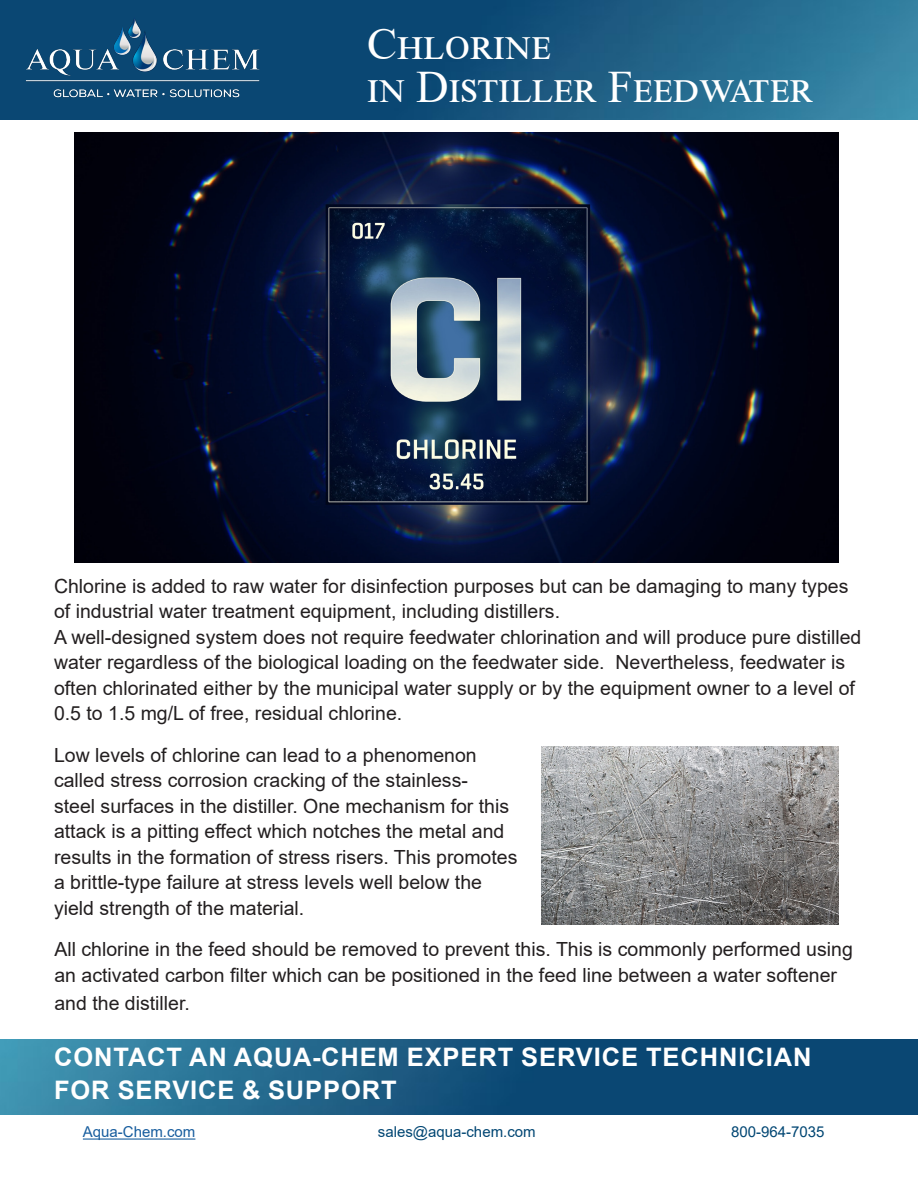
<style>
.page{position:relative;width:918px;height:1188px;background:#fff}
.page>*{position:absolute;margin:0;border:0;box-sizing:border-box;transform-origin:0 0}
.t1{font:45px "Times New Roman";color:#fff}
._49_Content_gray_Ram{font:700 25.5px/33px "Arial";letter-spacing:.035em;color:#fff}
.t2{font:19.5px/25.5px "Arial";color:#231f20}
._12_Content_gray_Beb{font:15px "Arial";color:#004673}
._12_Content_gray_Beb-2{font:15px "Arial";color:#175d9e}
</style>
<div class="page">
<img style="left:0;top:0;width:918px;height:119px">
<img style="left:24px;top:14px;width:240px;height:92px">
<img style="left:0;top:1039px;width:918px;height:75px">
<img style="left:75px;top:132px;width:764px;height:430px">
<img style="left:542px;top:746px;width:297px;height:179px">
<hr style="left:83px;top:1139px;width:112px;height:1px;background:#175d9e">
<p class="t1" style="left:367px;top:12px;width:186px">Chlorine</p>
<p class="t1" style="left:367px;top:55px;width:447px">in Distiller Feedwater</p>
<p class="t2" style="left:54px;top:573px;width:796px">Chlorine is added to raw water for disinfection purposes but can be damaging to many types of industrial water treatment equipment, including distillers.</p>
<p class="t2" style="left:54px;top:624px;width:809px">A well-designed system does not require feedwater chlorination and will produce pure distilled water regardless of the biological loading on the feedwater side. Nevertheless, feedwater is often chlorinated either by the municipal water supply or by the equipment owner to a level of 0.5 to 1.5 mg/L of free, residual chlorine.</p>
<p class="t2" style="left:54px;top:742px;width:465px">Low levels of chlorine can lead to a phenomenon called stress corrosion cracking of the stainless-<br>steel surfaces in the distiller. One mechanism for this attack is a pitting effect which notches the metal and results in the formation of stress risers. This promotes a brittle-type failure at stress levels well below the yield strength of the material.</p>
<p class="t2" style="left:54px;top:936px;width:800px">All chlorine in the feed should be removed to prevent this. This is commonly performed using an activated carbon filter which can be positioned in the feed line between a water softener</p>
<p class="t2" style="left:54px;top:990px;width:137px">and the distiller.</p>
<p class="_49_Content_gray_Ram" style="left:54px;top:1041px;width:759px">CONTACT AN AQUA-CHEM EXPERT SERVICE TECHNICIAN<br>FOR SERVICE &amp; SUPPORT</p>
<p class="_12_Content_gray_Beb-2" style="left:83px;top:1122px;width:114px">Aqua-Chem.com</p>
<p class="_12_Content_gray_Beb" style="left:378px;top:1122px;width:159px">sales@aqua-chem.com</p>
<p class="_12_Content_gray_Beb" style="left:731px;top:1122px;width:95px">800-964-7035</p>
</div>
